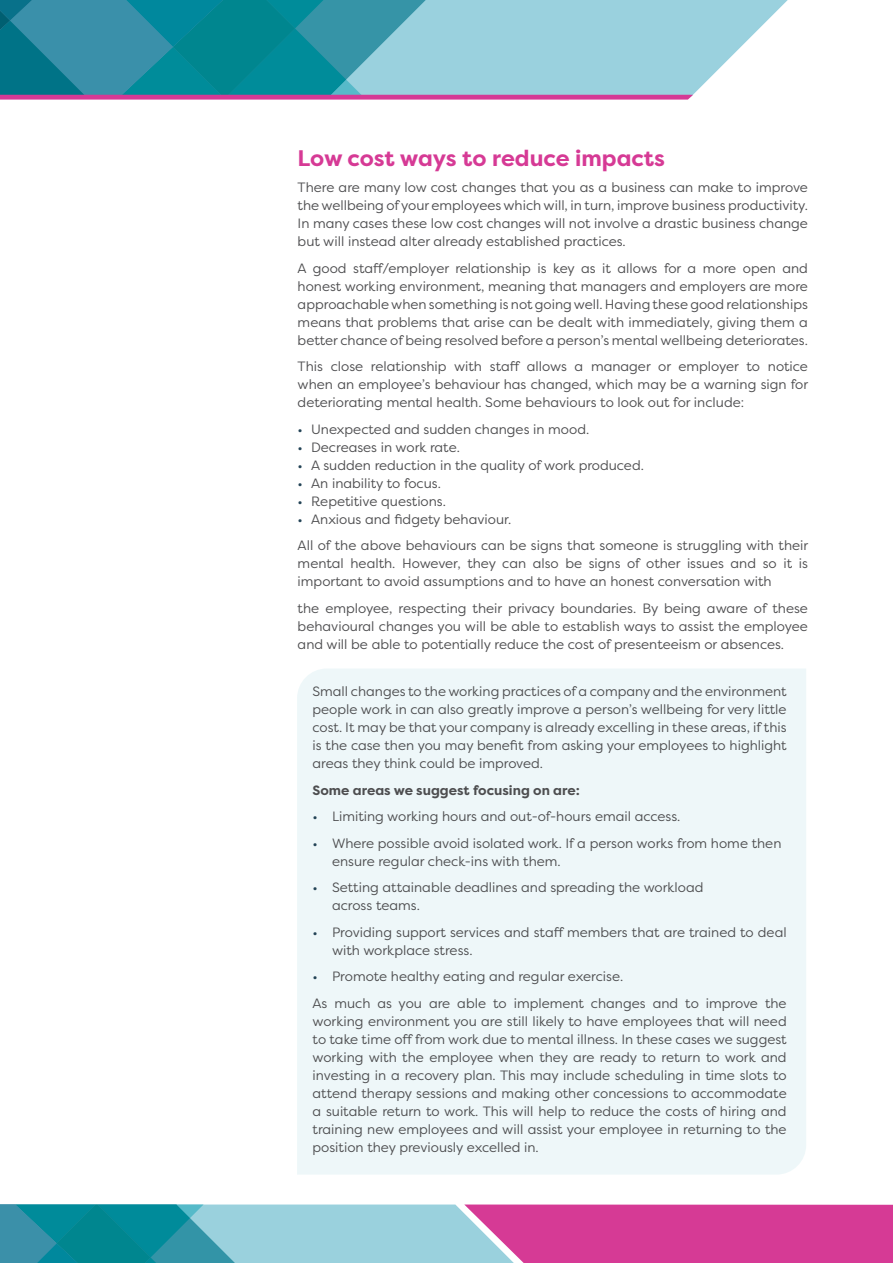
<style>
.page{position:relative;width:893px;height:1263px;background:#fff}
.page>*{position:absolute;margin:0;border:0;box-sizing:border-box;transform-origin:0 0}
.t1{font:700 22.5px "Filson Pro";color:#d63a95}
.t2{font:13.5px/18px "Filson Pro";color:#4d4d4f;text-align:justify}
.t3{font:700 13.5px "Filson Pro";color:#4d4d4f}
.s1{color:#234356}
</style>
<div class="page">
<div style="left:297px;top:669px;width:509px;height:506px;background:#eef7f9"></div>
<svg style="left:0;top:1204px;width:893px;height:59px;background:#977fae"></svg>
<svg style="left:693px;top:0;width:95px;height:95px"></svg>
<svg style="left:0;top:0;width:693px;height:100px;background:#5aa5b8"></svg>
<h1 class="t1" style="left:298px;top:144px;width:369px">Low cost ways to reduce impacts</h1>
<p class="t2" style="left:298px;top:178px;width:512px">There are many low cost changes that you as a business can make to improve the wellbeing of your employees which will, in turn, improve business productivity.<br>In many cases these low cost changes will not involve a drastic business change but will instead alter already established practices.</p>
<p class="t2" style="left:298px;top:259px;width:512px">A good staff/employer relationship is key as it allows for a more open and honest working environment, meaning that managers and employers are more approachable when something is not going well. Having these good relationships means that problems that arise can be dealt with immediately, giving them a better chance of being resolved before a person’s mental wellbeing deteriorates.</p>
<p class="t2" style="left:298px;top:357px;width:512px">This close relationship with staff allows a manager or employer to notice when an employee’s behaviour has changed, which may be a warning sign for deteriorating mental health. Some behaviours to look out for include:</p>
<p class="t2" style="left:298px;top:420px;width:293px"><span class="s1">•</span> Unexpected and sudden changes in mood.</p>
<p class="t2" style="left:298px;top:438px;width:164px"><span class="s1">•</span> Decreases in work rate.</p>
<p class="t2" style="left:298px;top:456px;width:348px"><span class="s1">•</span> A sudden reduction in the quality of work produced.</p>
<p class="t2" style="left:298px;top:474px;width:145px"><span class="s1">•</span> An inability to focus.</p>
<p class="t2" style="left:298px;top:492px;width:150px"><span class="s1">•</span> Repetitive questions.</p>
<p class="t2" style="left:298px;top:505px;width:512px;line-height:26.5px"><span class="s1">•</span> Anxious and fidgety behaviour.<br>All of the above behaviours can be signs that someone is struggling with their</p>
<p class="t2" style="left:298px;top:554px;width:512px">mental health. However, they can also be signs of other issues and so it is important to avoid assumptions and to have an honest conversation with</p>
<p class="t2" style="left:298px;top:599px;width:512px">the employee, respecting their privacy boundaries. By being aware of these behavioural changes you will be able to establish ways to assist the employee and will be able to potentially reduce the cost of presenteeism or absences.</p>
<p class="t2" style="left:313px;top:682px;width:476px">Small changes to the working practices of a company and the environment people work in can also greatly improve a person’s wellbeing for very little cost. It may be that your company is already excelling in these areas, if this is the case then you may benefit from asking your employees to highlight areas they think could be improved.</p>
<p class="t3" style="left:313px;top:782px;width:269px">Some areas we suggest focusing on are:</p>
<p class="t2" style="left:313px;top:807px;width:369px"><span class="s1">•</span> Limiting working hours and out-of-hours email access.</p>
<p class="t2" style="left:332px;top:834px;width:451px;text-indent:-19px"><span class="s1">•</span> Where possible avoid isolated work. If a person works from home then ensure regular check-ins with them.</p>
<p class="t2" style="left:332px;top:878px;width:373px;text-indent:-19px"><span class="s1">•</span> Setting attainable deadlines and spreading the workload across teams.</p>
<p class="t2" style="left:332px;top:923px;width:456px;text-indent:-19px"><span class="s1">•</span> Providing support services and staff members that are trained to deal with workplace stress.</p>
<p class="t2" style="left:313px;top:963px;width:476px;line-height:26.5px"><span class="s1">•</span> Promote healthy eating and regular exercise.<br>As much as you are able to implement changes and to improve the</p>
<p class="t2" style="left:313px;top:1012px;width:476px">working environment you are still likely to have employees that will need to take time off from work due to mental illness. In these cases we suggest working with the employee when they are ready to return to work and investing in a recovery plan. This may include scheduling in time slots to attend therapy sessions and making other concessions to accommodate a suitable return to work. This will help to reduce the costs of hiring and training new employees and will assist your employee in returning to the position they previously excelled in.</p>
</div>
